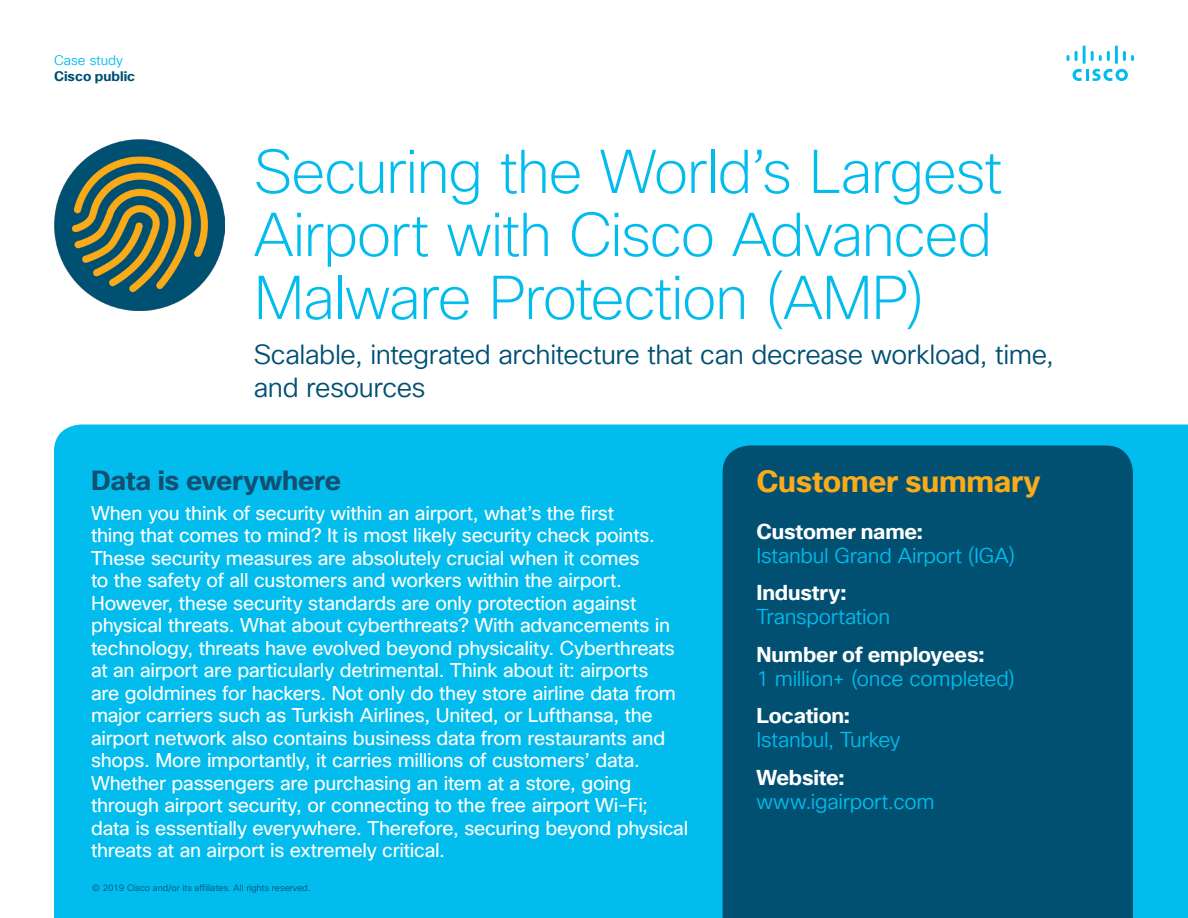
<style>
.page{position:relative;width:1188px;height:918px;background:#fff}
.page>*{position:absolute;margin:0;border:0;box-sizing:border-box;transform-origin:0 0}
.Title_Headline{font:200 60px/63px "Cisco Sans TT";letter-spacing:-.025em;color:#01bcec}
.Sidebar_Heading_Gree{font:700 30px "Cisco Sans TT";letter-spacing:-.01em;color:#faab1a}
.Title_Subhead{font:27px/33px "Cisco Sans TT Light";letter-spacing:-.015em;color:#005073}
.Subhead2_Indigo{font:700 27px "Cisco Sans TT";letter-spacing:-.01em;color:#114f73}
.Sidebar_Bullet_White{font:21px/24px "Cisco Sans TT Light";letter-spacing:-.015em;color:#01bcec}
.Intro{font:19.5px/22.5px "Cisco Sans TT";letter-spacing:-.015em;color:#fff}
.t1{font:700 13.5px "Cisco Sans TT";color:#005073}
.t2{font:13.5px "Cisco Sans TT Light";color:#01bcec}
.t3{font:9px "Cisco Sans TT Light";color:#015072}
.s1{font-family:"Cisco Sans TT";font-weight:700;color:#fff}
</style>
<div class="page">
<svg style="left:1073px;top:69px;width:55px;height:12px"></svg>
<svg style="left:1067px;top:55px;width:2px;height:6px"></svg>
<svg style="left:1075px;top:51px;width:3px;height:10px"></svg>
<hr style="left:1083px;top:45px;width:3px;height:19px;background:#01bcec">
<svg style="left:1091px;top:51px;width:19px;height:10px"></svg>
<hr style="left:1115px;top:45px;width:3px;height:19px;background:#01bcec">
<svg style="left:1123px;top:51px;width:11px;height:10px"></svg>
<div style="left:54px;top:424px;width:1134px;height:494px;background:#01bcec"></div>
<div style="left:723px;top:446px;width:410px;height:472px;background:#015072"></div>
<img style="left:55px;top:140px;width:170px;height:170px">
<p class="t2" style="left:54px;top:51px;width:71px">Case study</p>
<p class="t1" style="left:54px;top:67px;width:83px">Cisco public</p>
<p class="Title_Headline" style="left:254px;top:142px;width:750px">Securing the World’s Largest<br>Airport with Cisco Advanced<br>Malware Protection (AMP)</p>
<p class="Title_Subhead" style="left:254px;top:339px;width:802px">Scalable, integrated architecture that can decrease workload, time, and resources</p>
<p class="Subhead2_Indigo" style="left:91px;top:462px;width:252px">Data is everywhere</p>
<p class="Intro" style="left:91px;top:502px;width:599px">When you think of security within an airport, what’s the first<br>thing that comes to mind? It is most likely security check points.<br>These security measures are absolutely crucial when it comes<br>to the safety of all customers and workers within the airport.<br>However, these security standards are only protection against physical threats. What about cyberthreats? With advancements in technology, threats have evolved beyond physicality. Cyberthreats at an airport are particularly detrimental. Think about it: airports<br>are goldmines for hackers. Not only do they store airline data from major carriers such as Turkish Airlines, United, or Lufthansa, the airport network also contains business data from restaurants and shops. More importantly, it carries millions of customers’ data.<br>Whether passengers are purchasing an item at a store, going through airport security, or connecting to the free airport Wi-Fi; data is essentially everywhere. Therefore, securing beyond physical threats at an airport is extremely critical.</p>
<p class="t3" style="left:92px;top:882px;width:220px">© 2019 Cisco and/or its affiliates. All rights reserved.</p>
<p class="Sidebar_Heading_Gree" style="left:756px;top:462px;width:286px">Customer summary</p>
<p class="Sidebar_Bullet_White" style="left:756px;top:520px;width:260px"><span class="s1">Customer name:<br></span>Istanbul Grand Airport (IGA)</p>
<p class="Sidebar_Bullet_White" style="left:756px;top:581px;width:135px"><span class="s1">Industry:<br></span>Transportation</p>
<p class="Sidebar_Bullet_White" style="left:756px;top:643px;width:260px"><span class="s1">Number of employees:<br></span>1 million+ (once completed)</p>
<p class="Sidebar_Bullet_White" style="left:756px;top:704px;width:146px"><span class="s1">Location:<br></span>Istanbul, Turkey</p>
<p class="Sidebar_Bullet_White" style="left:756px;top:766px;width:180px"><span class="s1">Website: </span>www.igairport.com</p>
</div>
